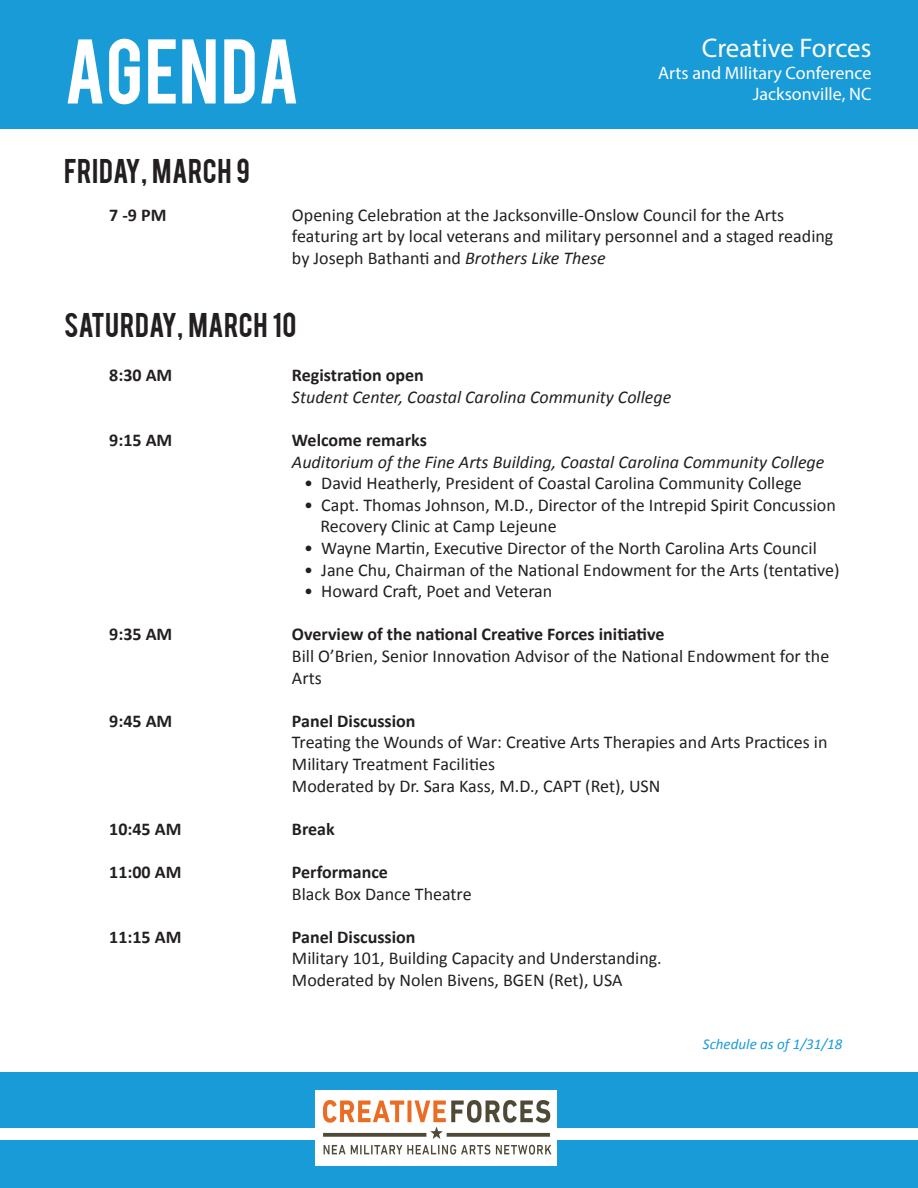
<style>
.page{position:relative;width:918px;height:1188px;background:#fff}
.page>*{position:absolute;margin:0;border:0;box-sizing:border-box;transform-origin:0 0}
.t1{font:72px "Bebas";color:#fff}
.t2{font:27px "Bebas";letter-spacing:.015em;color:#231f20}
.t3{font:27px "Myriad Pro";letter-spacing:-.005em;color:#fff}
.t4{font:18px/21.6px "Calibri";color:#231f20}
.t5{font:700 18px "Calibri";color:#231f20}
.t6{font:italic 18px "Calibri";color:#231f20}
.t7{font:18px/21.6px "Myriad Pro";color:#fff;text-align:right}
.t8{font:italic 15px "Calibri";color:#199bd8}
.s1{font-style:italic}
</style>
<div class="page">
<div style="left:0;top:1072px;width:918px;height:116px;background:#199bd8"></div>
<div style="left:0;top:0;width:918px;height:129px;background:#199bd8"></div>
<div style="left:0;top:1128px;width:918px;height:11px;background:#fff"></div>
<img style="left:316px;top:1090px;width:240px;height:75px">
<h1 class="t1" style="left:64px;top:19px;width:237px">AGENDA</h1>
<h2 class="t2" style="left:64px;top:151px;width:187px">FRIDAY, MARCH 9</h2>
<h2 class="t3" style="left:702px;top:31px;width:171px">Creative Forces</h2>
<p class="t7" style="left:658px;top:61px;width:215px">Arts and MIlitary Conference<br>Jacksonville, NC</p>
<p class="t5" style="left:109px;top:203px;width:59px">7 -9 PM</p>
<p class="t4" style="left:292px;top:204px;width:543px">Opening Celebration at the Jacksonville-Onslow Council for the Arts featuring art by local veterans and military personnel and a staged reading by Joseph Bathanti and <span class="s1">Brothers Like These</span></p>
<h2 class="t2" style="left:64px;top:306px;width:234px">SATURDAY, MARCH 10</h2>
<p class="t5" style="left:109px;top:364px;width:65px">8:30 AM</p>
<p class="t5" style="left:109px;top:429px;width:65px">9:15 AM</p>
<p class="t5" style="left:109px;top:623px;width:65px">9:35 AM</p>
<p class="t5" style="left:109px;top:709px;width:65px">9:45 AM</p>
<p class="t5" style="left:109px;top:817px;width:74px">10:45 AM</p>
<p class="t5" style="left:109px;top:861px;width:74px">11:00 AM</p>
<p class="t5" style="left:109px;top:925px;width:74px">11:15 AM</p>
<p class="t5" style="left:292px;top:364px;width:133px">Registration open</p>
<p class="t6" style="left:292px;top:385px;width:381px">Student Center, Coastal Carolina Community College</p>
<p class="t5" style="left:292px;top:429px;width:136px">Welcome remarks</p>
<p class="t6" style="left:292px;top:449px;width:534px">Auditorium of the Fine Arts Building, Coastal Carolina Community College</p>
<p class="t4" style="left:304px;top:472px;width:499px">• David Heatherly, President of Coastal Carolina Community College</p>
<p class="t4" style="left:320px;top:494px;width:517px;text-indent:-16px">• Capt. Thomas Johnson, M.D., Director of the Intrepid Spirit Concussion<br>Recovery Clinic at Camp Lejeune</p>
<p class="t4" style="left:304px;top:537px;width:514px">• Wayne Martin, Executive Director of the North Carolina Arts Council</p>
<p class="t4" style="left:304px;top:559px;width:537px">• Jane Chu, Chairman of the National Endowment for the Arts (tentative)</p>
<p class="t4" style="left:304px;top:580px;width:250px">• Howard Craft, Poet and Veteran</p>
<p class="t5" style="left:292px;top:623px;width:374px">Overview of the national Creative Forces initiative</p>
<p class="t4" style="left:292px;top:645px;width:539px">Bill O’Brien, Senior Innovation Advisor of the National Endowment for the<br>Arts</p>
<p class="t5" style="left:292px;top:709px;width:125px">Panel Discussion</p>
<p class="t4" style="left:292px;top:732px;width:537px">Treating the Wounds of War: Creative Arts Therapies and Arts Practices in<br>Military Treatment Facilities<br>Moderated by Dr. Sara Kass, M.D., CAPT (Ret), USN</p>
<p class="t5" style="left:292px;top:817px;width:44px">Break</p>
<p class="t5" style="left:292px;top:861px;width:98px">Performance</p>
<p class="t4" style="left:292px;top:883px;width:181px">Black Box Dance Theatre</p>
<p class="t5" style="left:292px;top:925px;width:125px">Panel Discussion</p>
<p class="t4" style="left:292px;top:948px;width:371px">Military 101, Building Capacity and Understanding.<br>Moderated by Nolen Bivens, BGEN (Ret), USA</p>
<p class="t8" style="left:703px;top:1033px;width:141px">Schedule as of 1/31/18</p>
</div>
